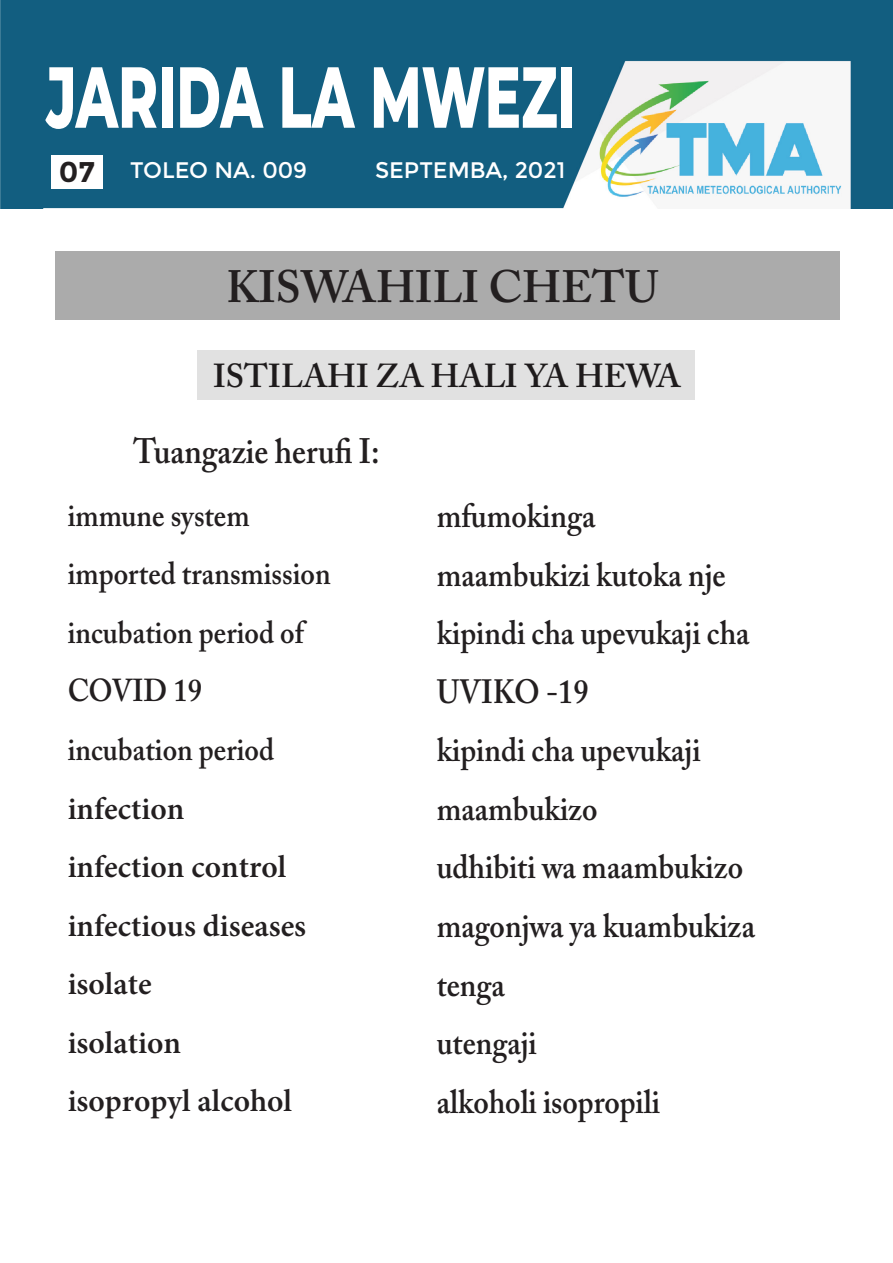
<style>
.page{position:relative;width:893px;height:1263px;background:#fff}
.page>*{position:absolute;margin:0;border:0;box-sizing:border-box;transform-origin:0 0}
.t1{font:800 86.4px "Montserrat";color:#fff;scale:.63 1}
.t2{font:600 45px "Adobe Caslon Pro";color:#231f20}
.t3{font:600 35.1px "Adobe Caslon Pro";color:#231f20;scale:.91 1}
.t4{font:600 33.45px/58.5px "Adobe Caslon Pro";color:#231f20;scale:.91 1}
.t5{font:600 33px "Adobe Caslon Pro";color:#231f20}
.t6{font:600 31.5px "Minion Pro";color:#231f20}
.t7{font:600 31.5px/58.5px "Adobe Caslon Pro";color:#231f20;scale:.91 1}
.t8{font:700 28.5px "Montserrat";color:#231f20}
.t9{font:22.5px "Montserrat";color:#fff}
</style>
<div class="page">
<img style="left:0;top:0;width:893px;height:209px">
<div style="left:52px;top:156px;width:51px;height:33px;background:#fff"></div>
<div style="left:55px;top:252px;width:785px;height:68px;background:#ababab"></div>
<div style="left:197px;top:350px;width:498px;height:50px;background:#e1e1e1"></div>
<p class="t1" style="left:46px;top:34px;width:842px">JARIDA LA MWEZI</p>
<p class="t8" style="left:59px;top:155px;width:38px">07</p>
<p class="t9" style="left:130px;top:157px;width:179px">TOLEO NA. 009</p>
<p class="t9" style="left:375px;top:157px;width:192px">SEPTEMBA, 2021</p>
<p class="t2" style="left:226px;top:260px;width:434px">KISWAHILI CHETU</p>
<p class="t5" style="left:213px;top:357px;width:470px">ISTILAHI ZA HALI YA HEWA</p>
<p class="t3" style="left:134px;top:430px;width:272px">Tuangazie herufi I:</p>
<p class="t7" style="left:68px;top:486px;width:201px">immune system</p>
<p class="t7" style="left:68px;top:544px;width:290px">imported transmission</p>
<p class="t7" style="left:68px;top:603px;width:261px">incubation period of<br>COVID 19</p>
<p class="t7" style="left:68px;top:720px;width:229px">incubation period</p>
<p class="t6" style="left:68px;top:787px;width:118px">infection</p>
<p class="t6" style="left:68px;top:845px;width:220px">infection control</p>
<p class="t6" style="left:68px;top:904px;width:240px">infectious diseases</p>
<p class="t6" style="left:68px;top:962px;width:85px">isolate</p>
<p class="t6" style="left:68px;top:1021px;width:115px">isolation</p>
<p class="t6" style="left:68px;top:1079px;width:226px">isopropyl alcohol</p>
<p class="t4" style="left:437px;top:486px;width:176px">mfumokinga</p>
<p class="t4" style="left:437px;top:545px;width:319px">maambukizi kutoka nje</p>
<p class="t4" style="left:437px;top:603px;width:345px">kipindi cha upevukaji cha<br>UVIKO -19</p>
<p class="t4" style="left:437px;top:721px;width:291px">kipindi cha upevukaji</p>
<p class="t4" style="left:437px;top:779px;width:178px">maambukizo</p>
<p class="t4" style="left:437px;top:838px;width:351px">udhibiti wa maambukizo magonjwa ya kuambukiza</p>
<p class="t4" style="left:437px;top:955px;width:76px">tenga</p>
<p class="t4" style="left:437px;top:1013px;width:111px">utengaji</p>
<p class="t4" style="left:437px;top:1072px;width:247px">alkoholi isopropili</p>
</div>
